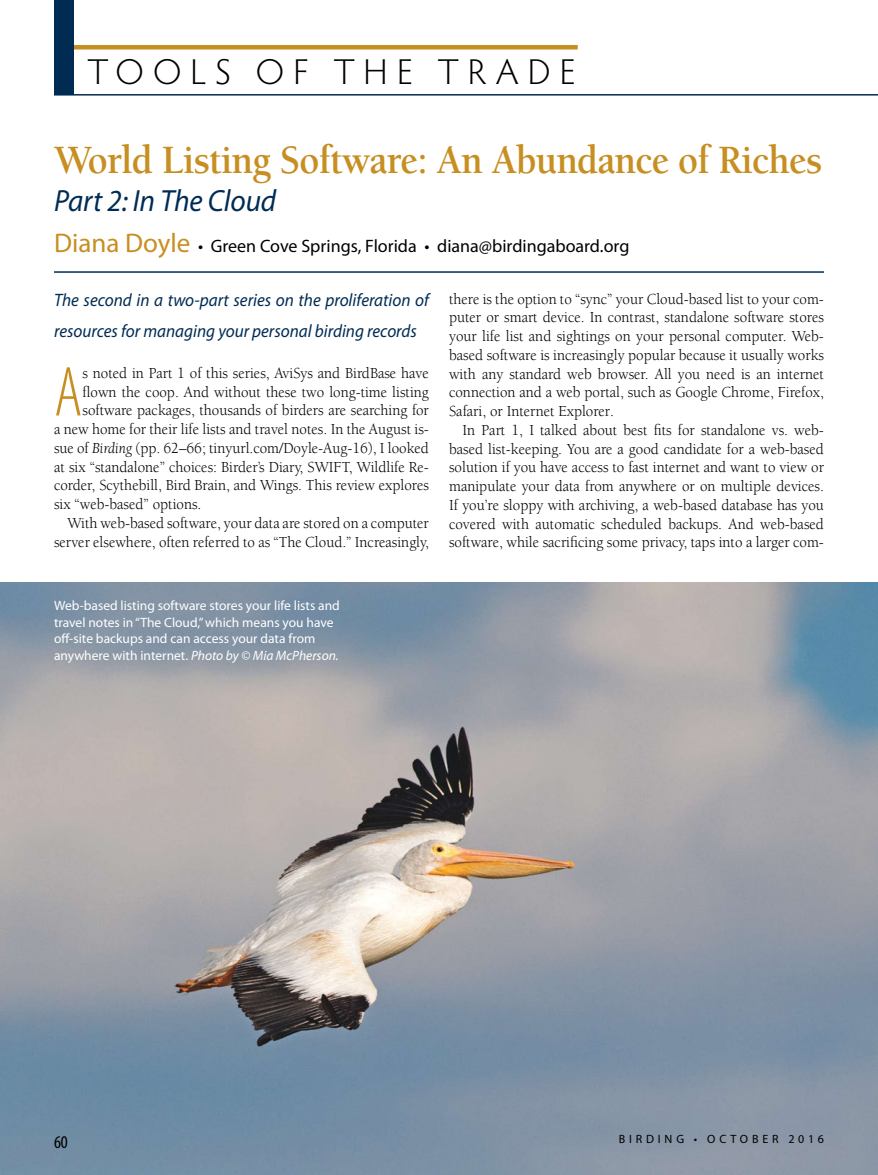
<style>
.page{position:relative;width:878px;height:1175px;background:#fff}
.page>*{position:absolute;margin:0;border:0;box-sizing:border-box;transform-origin:0 0}
.t1{font:300 condensed 71.4px "Myriad Pro";color:#c78f22;scale:.95 1}
.t2{font:700 41.25px "Berkeley Std";letter-spacing:-.02em;color:#c78f22;scale:.93 1}
.t3{font:300 36px "Hypatia Sans Pro";letter-spacing:.255em;color:#000}
.t4{font:italic 30.75px "Myriad Pro";letter-spacing:-.005em;color:#002c54;scale:.95 1}
.t5{font:italic 18px/31.5px "Myriad Pro";color:#002c54;scale:.95 1}
.t6{font:18px "Myriad Pro";color:#000}
.t7{font:condensed 18px "Myriad Pro";color:#000}
.t8{font:15.75px/18.8px "Berkeley Std";color:#000;text-align:justify;scale:.95 1}
.t9{font:13.5px/16.5px "Myriad Pro";color:#fff}
.t10{font:12px "Myriad Pro";letter-spacing:.32em;color:#000}
.s1{font-size:27px;color:#c78f22}
.s2{font-style:italic}
</style>
<div class="page">
<img style="left:0;top:582px;width:878px;height:592px">
<div style="left:72px;top:45px;width:505px;height:5px;background:#c78f22"></div>
<div style="left:54px;top:0;width:20px;height:95px;background:#002c54"></div>
<hr style="left:54px;top:94px;width:824px;height:2px;background:#002c54">
<hr style="left:54px;top:271px;width:770px;height:2px;background:#002c54">
<h3 class="t3" style="left:87px;top:50px;width:490px">TOOLS OF THE TRADE</h3>
<h2 class="t2" style="left:54px;top:144px;width:827px">World Listing Software: An Abundance of Riches</h2>
<h3 class="t4" style="left:54px;top:189px;width:235px">Part 2: In The Cloud</h3>
<p class="t6" style="left:54px;top:235px;width:577px"><span class="s1">Diana Doyle</span> • Green Cove Springs, Florida • diana@birdingaboard.org</p>
<p class="t8" style="left:449px;top:290px;width:396px">there is the option to “sync” your Cloud-based list to your com&shy;puter or smart device. In contrast, standalone software stores your life list and sightings on your personal computer. Web&shy;based software is increasingly popular because it usually works with any standard web browser. All you need is an internet connection and a web portal, such as Google Chrome, Firefox, Safari, or Internet Explorer.</p>
<p class="t8" style="left:449px;top:422px;width:396px;text-indent:13px">In Part 1, I talked about best fits for standalone vs. web&shy;based list-keeping. You are a good candidate for a web-based solution if you have access to fast internet and want to view or manipulate your data from anywhere or on multiple devices.<br>If you’re sloppy with archiving, a web-based database has you covered with automatic scheduled backups. And web-based software, while sacrificing some privacy, taps into a larger com-</p>
<p class="t5" style="left:54px;top:286px;width:396px">The second in a two-part series on the proliferation of resources for managing your personal birding records</p>
<h1 class="t1" style="left:54px;top:349px;width:32px">A</h1>
<p class="t8" style="left:83px;top:365px;width:366px">s noted in Part 1 of this series, AviSys and BirdBase have</p>
<p class="t8" style="left:83px;top:384px;width:366px">flown the coop. And without these two long-time listing</p>
<p class="t8" style="left:83px;top:402px;width:366px">software packages, thousands of birders are searching for</p>
<p class="t8" style="left:54px;top:421px;width:396px">a new home for their life lists and travel notes. In the August is-</p>
<p class="t8" style="left:54px;top:440px;width:396px">sue of <span class="s2">Birding</span> (pp. 62–66; tinyurl.com/Doyle-Aug-16), I looked</p>
<p class="t8" style="left:54px;top:459px;width:396px">at six “standalone” choices: Birder’s Diary, SWIFT, Wildlife Re-</p>
<p class="t8" style="left:54px;top:477px;width:396px">corder, Scythebill, Bird Brain, and Wings. This review explores</p>
<p class="t8" style="left:54px;top:496px;width:157px">six “web-based” options.</p>
<p class="t8" style="left:67px;top:515px;width:382px">With web-based software, your data are stored on a computer</p>
<p class="t8" style="left:54px;top:534px;width:396px">server elsewhere, often referred to as “The Cloud.” Increasingly,</p>
<p class="t9" style="left:54px;top:597px;width:287px">Web-based listing software stores your life lists and travel notes in “The Cloud,” which means you have off-site backups and can access your data from anywhere with internet. <span class="s2">Photo by © Mia McPherson.</span></p>
<p class="t7" style="left:54px;top:1135px;width:15px">60</p>
<p class="t10" style="left:618px;top:1132px;width:207px">BIRDING • OCTOBER 2016</p>
</div>
